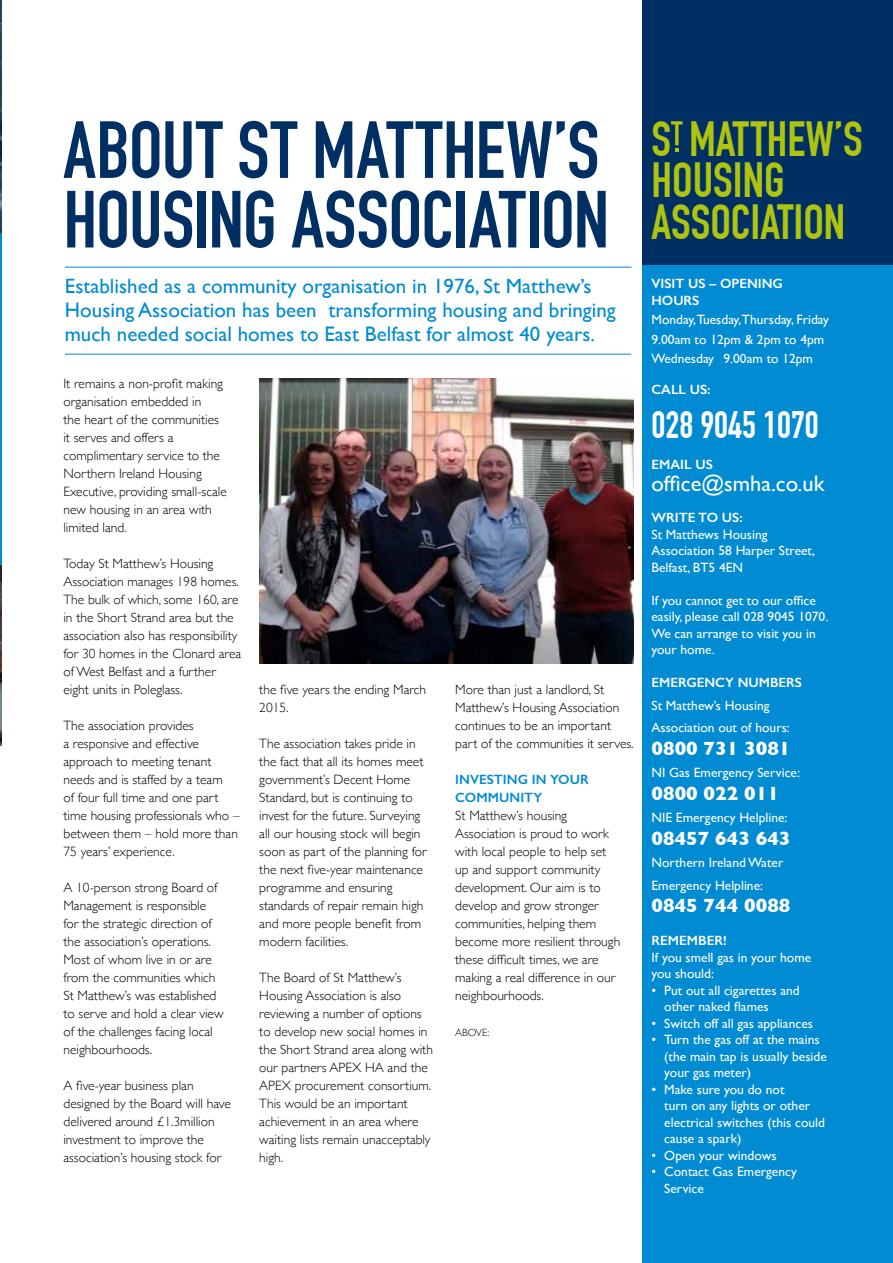
<style>
.page{position:relative;width:893px;height:1263px;background:#fff}
.page>*{position:absolute;margin:0;border:0;box-sizing:border-box;transform-origin:0 0}
.t1{font:700 79.5px/69.6px "DIN Condensed";letter-spacing:-.01em;color:#003063}
.t2{font:700 48.3px/41.7px "DIN Condensed";color:#afc410}
.t3{font:700 37.5px "DIN Condensed";color:#fff}
.t4{font:22.5px "Gill Sans";color:#fff}
.t5{font:21px/24px "Gill Sans";color:#008bd2}
.t6{font:700 19.5px "Gill Sans";color:#fff}
.t7{font:300 13.5px/18px "Gill Sans";color:#000}
.t8{font:13.5px/16.5px "Gill Sans";color:#fff}
.t9{font:600 13.5px/16.5px "Gill Sans";color:#fff}
.t10{font:600 13.5px/18px "Gill Sans";letter-spacing:.005em;color:#008bd2}
.t11{font:300 10.5px "Gill Sans";color:#000}
</style>
<div class="page">
<hr style="left:0;top:223px;width:1px;height:343px;background:#008bd2">
<img style="left:0;top:565px;width:1px;height:180px">
<div style="left:642px;top:251px;width:251px;height:1012px;background:#008bd2"></div>
<div style="left:642px;top:0;width:251px;height:264px;background:#003063"></div>
<svg style="left:671px;top:121px;width:11px;height:31px"></svg>
<hr style="left:65px;top:267px;width:566px;height:1px;background:#008bd2">
<hr style="left:65px;top:354px;width:566px;height:1px;background:#008bd2">
<img style="left:259px;top:378px;width:374px;height:285px">
<hr style="left:0;top:0;width:1px;height:234px;background:#003063">
<h1 class="t1" style="left:63px;top:116px;width:547px">ABOUT ST MATTHEW’S<br>HOUSING ASSOCIATION</h1>
<h3 class="t5" style="left:65px;top:274px;width:552px">Established as a community organisation in 1976, St Matthew’s<br>Housing Association has been transforming housing and bringing much needed social homes to East Belfast for almost 40 years.</h3>
<p class="t7" style="left:63px;top:374px;width:165px">It remains a non-profit making organisation embedded in<br>the heart of the communities it serves and offers a complimentary service to the<br>Northern Ireland Housing<br>Executive, providing small-scale new housing in an area with limited land.</p>
<p class="t7" style="left:63px;top:553px;width:179px">Today St Matthew’s Housing<br>Association manages 198 homes.<br>The bulk of which, some 160, are in the Short Strand area but the association also has responsibility for 30 homes in the Clonard area of West Belfast and a further eight units in Poleglass.</p>
<p class="t7" style="left:63px;top:715px;width:178px">The association provides<br>a responsive and effective approach to meeting tenant needs and is staffed by a team<br>of four full time and one part time housing professionals who – between them – hold more than<br>75 years’ experience.</p>
<p class="t7" style="left:63px;top:877px;width:162px">A 10-person strong Board of<br>Management is responsible for the strategic direction of the association’s operations.<br>Most of whom live in or are from the communities which<br>St Matthew’s was established to serve and hold a clear view of the challenges facing local neighbourhoods.</p>
<p class="t7" style="left:63px;top:1075px;width:169px">A five-year business plan designed by the Board will have delivered around £1.3million investment to improve the association’s housing stock for</p>
<p class="t7" style="left:259px;top:680px;width:168px">the five years the ending March<br>2015.</p>
<p class="t7" style="left:259px;top:734px;width:169px">The association takes pride in the fact that all its homes meet government’s Decent Home<br>Standard, but is continuing to invest for the future. Surveying all our housing stock will begin soon as part of the planning for the next five-year maintenance programme and ensuring standards of repair remain high and more people benefit from modern facilities.</p>
<p class="t7" style="left:259px;top:967px;width:175px">The Board of St Matthew’s<br>Housing Association is also reviewing a number of options to develop new social homes in the Short Strand area along with our partners APEX HA and the<br>APEX procurement consortium.<br>This would be an important achievement in an area where waiting lists remain unacceptably high.</p>
<p class="t7" style="left:455px;top:679px;width:180px">More than just a landlord, St<br>Matthew’s Housing Association continues to be an important part of the communities it serves.</p>
<p class="t10" style="left:455px;top:770px;width:135px">INVESTING IN YOUR<br>COMMUNITY</p>
<p class="t7" style="left:455px;top:805px;width:167px">St Matthew’s housing<br>Association is proud to work with local people to help set up and support community development. Our aim is to develop and grow stronger communities, helping them become more resilient through these difficult times, we are making a real difference in our neighbourhoods.</p>
<p class="t11" style="left:455px;top:1024px;width:36px">ABOVE:</p>
<h2 class="t2" style="left:651px;top:118px;width:213px">S MATTHEW’S<br>HOUSING<br>ASSOCIATION</h2>
<p class="t9" style="left:651px;top:275px;width:133px">VISIT US – OPENING<br>HOURS</p>
<p class="t8" style="left:651px;top:310px;width:179px;line-height:19.5px">Monday,Tuesday,Thursday, Friday<br>9.00am to 12pm &amp; 2pm to 4pm<br>Wednesday 9.00am to 12pm</p>
<p class="t9" style="left:651px;top:381px;width:61px">CALL US:</p>
<h3 class="t3" style="left:651px;top:403px;width:169px">028 9045 1070</h3>
<p class="t9" style="left:651px;top:456px;width:63px">EMAIL US</p>
<h3 class="t4" style="left:651px;top:470px;width:174px">office@smha.co.uk</h3>
<p class="t9" style="left:651px;top:509px;width:93px">WRITE TO US:</p>
<p class="t8" style="left:651px;top:526px;width:165px">St Matthews Housing<br>Association 58 Harper Street,<br>Belfast, BT5 4EN</p>
<p class="t8" style="left:651px;top:592px;width:178px">If you cannot get to our office easily, please call 028 9045 1070.<br>We can arrange to visit you in your home.</p>
<p class="t9" style="left:651px;top:674px;width:152px">EMERGENCY NUMBERS</p>
<p class="t8" style="left:651px;top:694px;width:140px;line-height:22.5px">St Matthew’s Housing<br>Association out of hours:</p>
<h3 class="t6" style="left:651px;top:733px;width:140px">0800 731 3081</h3>
<p class="t8" style="left:651px;top:764px;width:150px">NI Gas Emergency Service:</p>
<h3 class="t6" style="left:651px;top:778px;width:129px">0800 022 011</h3>
<p class="t8" style="left:651px;top:809px;width:138px">NIE Emergency Helpline:</p>
<h3 class="t6" style="left:651px;top:823px;width:140px">08457 643 643</h3>
<p class="t8" style="left:651px;top:851px;width:133px;line-height:22.5px">Northern Ireland Water<br>Emergency Helpline:</p>
<h3 class="t6" style="left:651px;top:890px;width:140px">0845 744 0088</h3>
<p class="t9" style="left:651px;top:932px;width:77px">REMEMBER!</p>
<p class="t8" style="left:651px;top:949px;width:161px">If you smell gas in your home you should:</p>
<p class="t8" style="left:664px;top:982px;width:137px;text-indent:-13px">• Put out all cigarettes and other naked flames</p>
<p class="t8" style="left:651px;top:1015px;width:163px">• Switch off all gas appliances</p>
<p class="t8" style="left:664px;top:1031px;width:164px;text-indent:-13px">• Turn the gas off at the mains (the main tap is usually beside your gas meter)</p>
<p class="t8" style="left:664px;top:1081px;width:162px;text-indent:-13px">• Make sure you do not<br>turn on any lights or other electrical switches (this could cause a spark)</p>
<p class="t8" style="left:651px;top:1147px;width:127px">• Open your windows</p>
<p class="t8" style="left:664px;top:1163px;width:134px;text-indent:-13px">• Contact Gas Emergency<br>Service</p>
</div>
